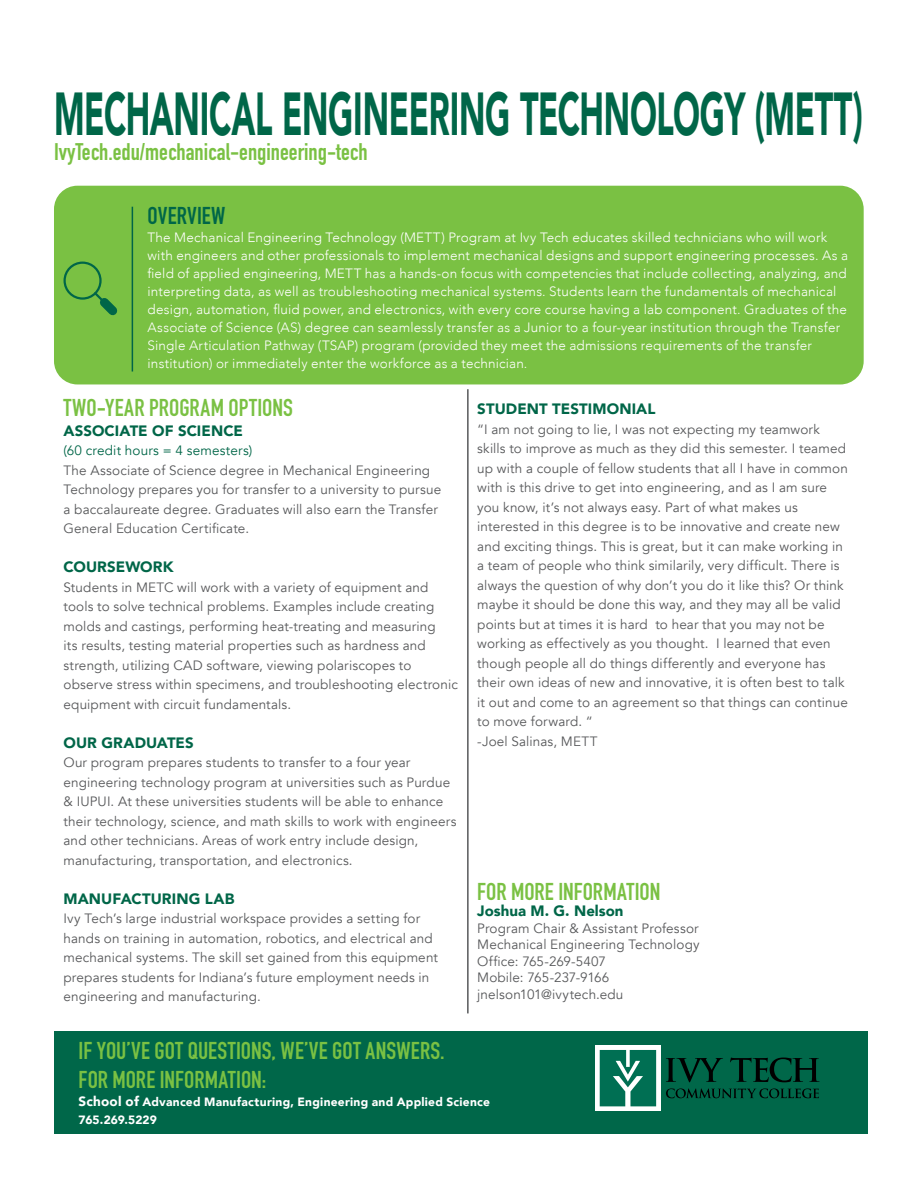
<style>
.page{position:relative;width:918px;height:1188px;background:#fff}
.page>*{position:absolute;margin:0;border:0;box-sizing:border-box;transform-origin:0 0}
.t1{font:900 60.45px "Avenir";letter-spacing:-.01em;color:#006648;scale:.54 1}
.t2{font:24px/28.8px "DIN Engschrift Std";letter-spacing:.005em;color:#7ac143}
.t3{font:24px "DIN Engschrift Std";letter-spacing:.01em;color:#006648}
.t4{font:23.7px "DIN Engschrift Std";color:#7ac143}
.t5{font:900 15px "Avenir";letter-spacing:.005em;color:#006648}
.t6{font:13.5px/19.5px "Avenir";letter-spacing:.01em;color:#58595b}
.t7{font:300 13.5px/18px "Avenir";letter-spacing:.015em;color:#fff}
.t8{font:13.5px "Avenir";letter-spacing:.015em;color:#006648}
.t9{font:900 12px/18px "Avenir";letter-spacing:.02em;color:#fff}
.s1{font-size:13.5px}
</style>
<div class="page">
<div style="left:54px;top:186px;width:810px;height:198px;background:#7ac143;border-radius:23px"></div>
<div style="left:64px;top:262px;width:38px;height:38px;border:2px solid #006648;border-radius:50%"></div>
<svg style="left:92px;top:290px;width:26px;height:26px"></svg>
<hr style="left:132px;top:207px;width:1px;height:165px;background:#006648">
<div style="left:54px;top:1031px;width:813px;height:103px;background:#006749"></div>
<svg style="left:595px;top:1045px;width:66px;height:66px"></svg>
<svg style="left:600px;top:1050px;width:56px;height:56px"></svg>
<svg style="left:666px;top:1088px;width:153px;height:10px"></svg>
<svg style="left:666px;top:1058px;width:57px;height:24px"></svg>
<svg style="left:730px;top:1058px;width:90px;height:24px"></svg>
<hr style="left:467px;top:389px;width:2px;height:624px;background:#58595b">
<h1 class="t1" style="left:54px;top:62px;width:1500px">MECHANICAL ENGINEERING TECHNOLOGY (METT)</h1>
<h3 class="t4" style="left:54px;top:137px;width:315px">IvyTech.edu/mechanical-engineering-tech</h3>
<h2 class="t3" style="left:148px;top:201px;width:80px">OVERVIEW</h2>
<p class="t7" style="left:148px;top:228px;width:702px">The Mechanical Engineering Technology (METT) Program at Ivy Tech educates skilled technicians who will work with engineers and other professionals to implement mechanical designs and support engineering processes. As a field of applied engineering, METT has a hands-on focus with competencies that include collecting, analyzing, and interpreting data, as well as troubleshooting mechanical systems. Students learn the fundamentals of mechanical design, automation, fluid power, and electronics, with every core course having a lab component. Graduates of the Associate of Science (AS) degree can seamlessly transfer as a Junior to a four-year institution through the Transfer Single Articulation Pathway (TSAP) program (provided they meet the admissions requirements of the transfer institution) or immediately enter the workforce as a technician.</p>
<h2 class="t2" style="left:64px;top:394px;width:231px">TWO-YEAR PROGRAM OPTIONS</h2>
<p class="t5" style="left:64px;top:418px;width:181px">ASSOCIATE OF SCIENCE</p>
<p class="t8" style="left:64px;top:443px;width:190px">(60 credit hours = 4 semesters)</p>
<p class="t6" style="left:64px;top:461px;width:379px">The Associate of Science degree in Mechanical Engineering Technology prepares you for transfer to a university to pursue a baccalaureate degree. Graduates will also earn the Transfer General Education Certificate.</p>
<p class="t5" style="left:64px;top:554px;width:112px">COURSEWORK</p>
<p class="t6" style="left:64px;top:578px;width:396px">Students in METC will work with a variety of equipment and tools to solve technical problems. Examples include creating molds and castings, performing heat-treating and measuring<br>its results, testing material properties such as hardness and strength, utilizing CAD software, viewing polariscopes to observe stress within specimens, and troubleshooting electronic equipment with circuit fundamentals.</p>
<p class="t5" style="left:64px;top:730px;width:132px">OUR GRADUATES</p>
<p class="t6" style="left:64px;top:753px;width:394px">Our program prepares students to transfer to a four year engineering technology program at universities such as Purdue &amp; IUPUI. At these universities students will be able to enhance their technology, science, and math skills to work with engineers and other technicians. Areas of work entry include design, manufacturing, transportation, and electronics.</p>
<p class="t5" style="left:64px;top:886px;width:172px">MANUFACTURING LAB</p>
<p class="t6" style="left:64px;top:909px;width:376px">Ivy Tech’s large industrial workspace provides a setting for hands on training in automation, robotics, and electrical and mechanical systems. The skill set gained from this equipment prepares students for Indiana’s future employment needs in engineering and manufacturing.</p>
<p class="t5" style="left:477px;top:396px;width:180px">STUDENT TESTIMONIAL</p>
<p class="t6" style="left:477px;top:420px;width:372px">“I am not going to lie, I was not expecting my teamwork skills to improve as much as they did this semester. I teamed up with a couple of fellow students that all I have in common with is this drive to get into engineering, and as I am sure you know, it’s not always easy. Part of what makes us interested in this degree is to be innovative and create new and exciting things. This is great, but it can make working in a team of people who think similarily, very difficult. There is always the question of why don’t you do it like this? Or think maybe it should be done this way, and they may all be valid points but at times it is hard to hear that you may not be working as effectively as you thought. I learned that even though people all do things differently and everyone has their own ideas of new and innovative, it is often best to talk it out and come to an agreement so that things can continue to move forward. “<br>-Joel Salinas, METT</p>
<h2 class="t2" style="left:477px;top:877px;width:185px">FOR MORE INFORMATION</h2>
<p class="t5" style="left:477px;top:898px;width:148px">Joshua M. G. Nelson</p>
<p class="t6" style="left:477px;top:920px;width:224px;line-height:16.5px">Program Chair &amp; Assistant Professor<br>Mechanical Engineering Technology<br>Office: 765-269-5407<br>Mobile: 765-237-9166 jnelson101@ivytech.edu</p>
<h2 class="t2" style="left:79px;top:1036px;width:367px">IF YOU’VE GOT QUESTIONS, WE’VE GOT ANSWERS.<br>FOR MORE INFORMATION:</h2>
<p class="t9" style="left:79px;top:1092px;width:413px"><span class="s1">School of</span> Advanced Manufacturing, Engineering and Applied Science<br>765.269.5229</p>
</div>
